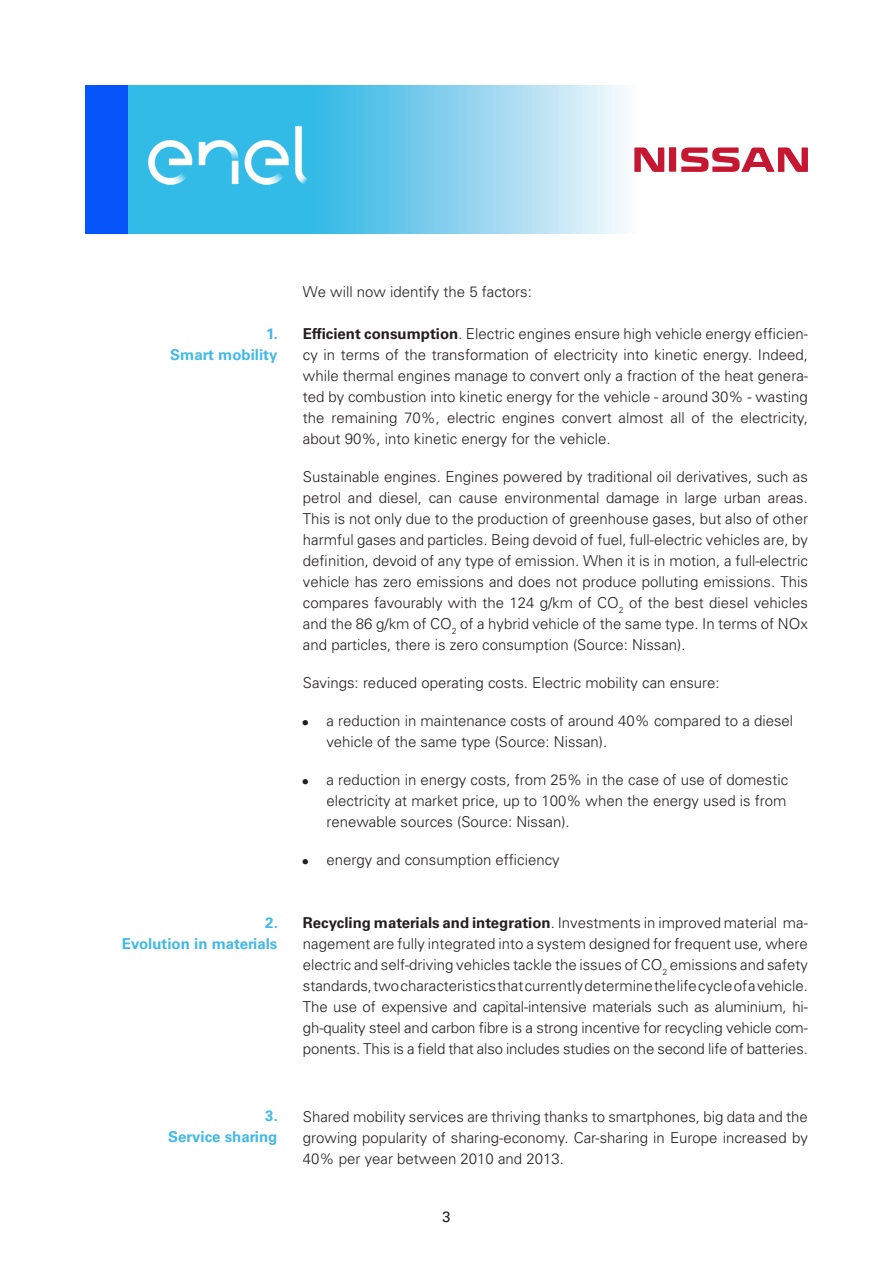
<style>
.page{position:relative;width:893px;height:1263px;background:#fff}
.page>*{position:absolute;margin:0;border:0;box-sizing:border-box;transform-origin:0 0}
.t1{font:300 15px/21px "Univers";color:#231f20;text-align:justify}
.t2{font:700 15px "Univers";color:#41b9e6}
.t3{font:15px "Univers";color:#231f20}
.s1{font-weight:700}
</style>
<div class="page">
<svg style="left:128px;top:85px;width:497px;height:149px;background:#76ceed"></svg>
<div style="left:85px;top:85px;width:43px;height:149px;background:#0555fa"></div>
<div style="left:669px;top:147px;width:7px;height:25px;background:#c51632"></div>
<svg style="left:634px;top:147px;width:30px;height:25px"></svg>
<svg style="left:681px;top:147px;width:127px;height:25px"></svg>
<img style="left:149px;top:126px;width:158px;height:58px">
<p class="t2" style="left:266px;top:325px;width:13px">1.</p>
<p class="t2" style="left:170px;top:346px;width:109px">Smart mobility</p>
<p class="t2" style="left:265px;top:914px;width:14px">2.</p>
<p class="t2" style="left:122px;top:935px;width:157px">Evolution in materials</p>
<p class="t2" style="left:265px;top:1107px;width:14px">3.</p>
<p class="t2" style="left:168px;top:1128px;width:111px">Service sharing</p>
<p class="t1" style="left:303px;top:281px;width:230px">We will now identify the 5 factors:</p>
<p class="t1" style="left:303px;top:323px;width:506px"><span class="s1">Efficient consumption</span>. Electric engines ensure high vehicle energy efficien&shy;cy in terms of the transformation of electricity into kinetic energy. Indeed, while thermal engines manage to convert only a fraction of the heat genera&shy;ted by combustion into kinetic energy for the vehicle - around 30% - wasting the remaining 70%, electric engines convert almost all of the electricity, about 90%, into kinetic energy for the vehicle.</p>
<p class="t1" style="left:303px;top:467px;width:506px">Sustainable engines. Engines powered by traditional oil derivatives, such as petrol and diesel, can cause environmental damage in large urban areas.<br>This is not only due to the production of greenhouse gases, but also of other harmful gases and particles. Being devoid of fuel, full-electric vehicles are, by definition, devoid of any type of emission. When it is in motion, a full-electric vehicle has zero emissions and does not produce polluting emissions. This compares favourably with the 124 g/km of CO<sub>2</sub> of the best diesel vehicles and the 86 g/km of CO<sub>2</sub> of a hybrid vehicle of the same type. In terms of NOx and particles, there is zero consumption (Source: Nissan).</p>
<p class="t1" style="left:303px;top:673px;width:418px">Savings: reduced operating costs. Electric mobility can ensure:</p>
<p class="t1" style="left:326px;top:711px;width:468px;text-indent:-23px"><sub>•</sub> a reduction in maintenance costs of around 40% compared to a diesel vehicle of the same type (Source: Nissan).</p>
<p class="t1" style="left:326px;top:770px;width:463px;text-indent:-23px"><sub>•</sub> a reduction in energy costs, from 25% in the case of use of domestic electricity at market price, up to 100% when the energy used is from renewable sources (Source: Nissan).</p>
<p class="t1" style="left:303px;top:850px;width:258px"><sub>•</sub> energy and consumption efficiency</p>
<p class="t1" style="left:303px;top:912px;width:506px"><span class="s1">Recycling materials and integration</span>. Investments in improved material ma&shy;nagement are fully integrated into a system designed for frequent use, where electric and self-driving vehicles tackle the issues of CO<sub>2</sub> emissions and safety standards, two characteristics that currently determine the life cycle of a vehicle.<br>The use of expensive and capital-intensive materials such as aluminium, hi&shy;gh-quality steel and carbon fibre is a strong incentive for recycling vehicle com&shy;ponents. This is a field that also includes studies on the second life of batteries.</p>
<p class="t1" style="left:303px;top:1106px;width:506px">Shared mobility services are thriving thanks to smartphones, big data and the growing popularity of sharing-economy. Car-sharing in Europe increased by 40% per year between 2010 and 2013.</p>
<p class="t3" style="left:442px;top:1208px;width:10px">3</p>
</div>
